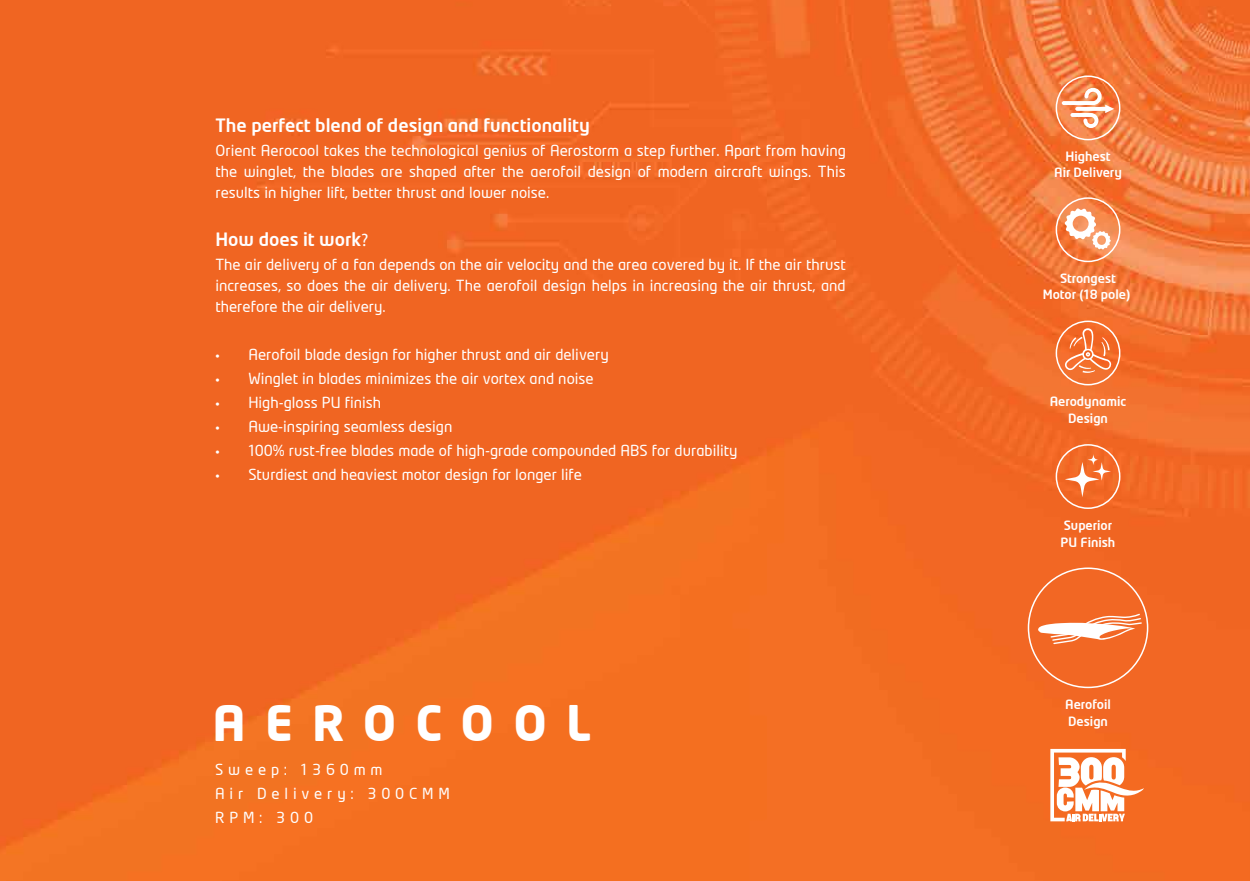
<style>
.page{position:relative;width:1250px;height:881px;background:#fff}
.page>*{position:absolute;margin:0;border:0;box-sizing:border-box;transform-origin:0 0}
.t1{font:700 48px "Neo Tech";letter-spacing:.4em;color:#fff}
.t2{font:500 18px "Neo Tech";color:#fff}
.t3{font:15px/21px "Neo Tech";color:#fff;text-align:justify}
.t4{font:15px/24px "Neo Tech";letter-spacing:.32em;color:#fff}
.t5{font:500 12.6px/17.2px "Neo Tech";color:#fff;text-align:center}
.s1{font-family:"Myriad Pro";font-weight:400}
.s2{font-family:"Myriad Pro"}
</style>
<div class="page">
<img style="left:0;top:0;width:1249px;height:880px">
<svg style="left:1050px;top:748px;width:93px;height:73px"></svg>
<div style="left:1027px;top:567px;width:121px;height:121px;border:2px solid #fff;border-radius:50%"></div>
<svg style="left:1037px;top:612px;width:105px;height:32px"></svg>
<div style="left:1055px;top:75px;width:65px;height:65px;border:2px solid #fff;border-radius:50%"></div>
<svg style="left:1061px;top:88px;width:53px;height:40px"></svg>
<div style="left:1055px;top:320px;width:65px;height:65px;border:2px solid #fff;border-radius:50%"></div>
<svg style="left:1064px;top:328px;width:47px;height:45px;background:#f4854f"></svg>
<div style="left:1055px;top:197px;width:65px;height:65px;border:2px solid #fff;border-radius:50%"></div>
<svg style="left:1064px;top:208px;width:46px;height:41px"></svg>
<div style="left:1055px;top:444px;width:65px;height:64px;border:2px solid #fff;border-radius:50%"></div>
<svg style="left:1065px;top:454px;width:45px;height:43px;background:#f37f45"></svg>
<p class="t2" style="left:215px;top:113px;width:376px">The perfect blend of design and functionality</p>
<p class="t3" style="left:215px;top:139px;width:632px">Orient Aerocool takes the technological genius of Aerostorm a step further. Apart from having the winglet, the blades are shaped after the aerofoil design of modern aircraft wings. This results in higher lift, better thrust and lower noise.</p>
<p class="t2" style="left:215px;top:227px;width:155px">How does it work<span class="s1">?</span></p>
<p class="t3" style="left:215px;top:253px;width:631px">The air delivery of a fan depends on the air velocity and the area covered by it. If the air thrust increases, so does the air delivery. The aerofoil design helps in increasing the air thrust, and therefore the air delivery.</p>
<p class="t3" style="left:215px;top:343px;width:395px"><span class="s2">•</span> Aerofoil blade design for higher thrust and air delivery</p>
<p class="t3" style="left:215px;top:367px;width:380px"><span class="s2">•</span> Winglet in blades minimizes the air vortex and noise</p>
<p class="t3" style="left:215px;top:391px;width:167px"><span class="s2">•</span> High-gloss PU finish</p>
<p class="t3" style="left:215px;top:415px;width:238px"><span class="s2">•</span> Awe-inspiring seamless design</p>
<p class="t3" style="left:215px;top:439px;width:523px"><span class="s2">•</span> 100% rust-free blades made of high-grade compounded ABS for durability</p>
<p class="t3" style="left:215px;top:463px;width:368px"><span class="s2">•</span> Sturdiest and heaviest motor design for longer life</p>
<h1 class="t1" style="left:213px;top:692px;width:380px">AEROCOOL</h1>
<p class="t4" style="left:215px;top:757px;width:236px">Sweep: 1360mm<br>Air Delivery: 300CMM<br>RPM: 300</p>
<p class="t5" style="left:1054px;top:148px;width:69px;line-height:15.6px">Highest<br>Air Delivery</p>
<p class="t5" style="left:1042px;top:270px;width:89px;line-height:15.6px">Strongest<br>Motor (18 pole)</p>
<p class="t5" style="left:1049px;top:392px;width:78px">Aerodynamic<br>Design</p>
<p class="t5" style="left:1060px;top:516px;width:56px;text-align:left">Superior<br>PU Finish</p>
<p class="t5" style="left:1065px;top:695px;width:47px;text-align:left">Aerofoil<br>Design</p>
</div>
